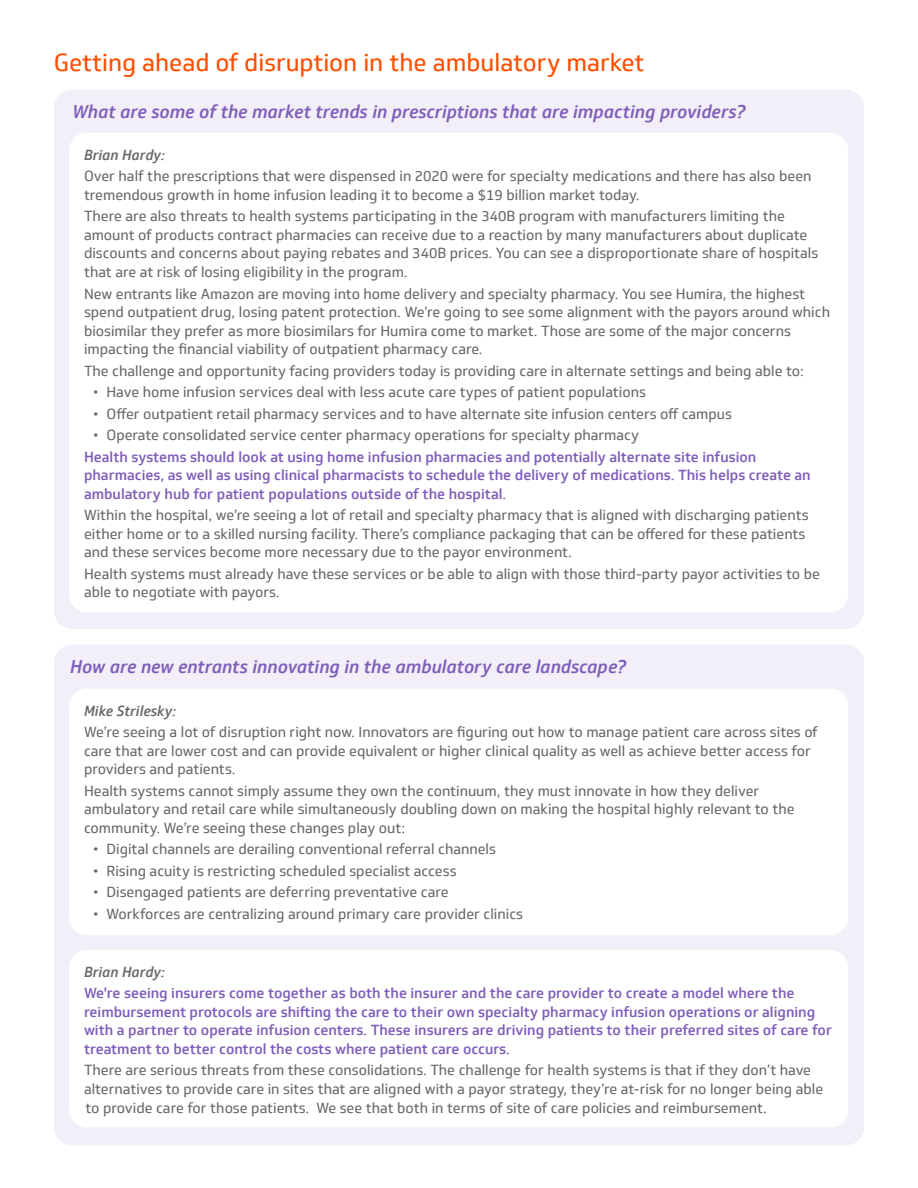
<style>
.page{position:relative;width:918px;height:1188px;background:#fff}
.page>*{position:absolute;margin:0;border:0;box-sizing:border-box;transform-origin:0 0}
.t1{font:24px "Soleto";color:#ff4e00}
.t2{font:italic 500 18px "Soleto";color:#7f5eba}
.t3{font:14.25px/18.5px "Soleto";color:#696969}
.t4{font:500 14.25px/18.6px "Soleto";color:#7f5eba}
.t5{font:italic 500 14.25px "Soleto";color:#696969}
</style>
<div class="page">
<div style="left:54px;top:90px;width:810px;height:539px;background:#f2eff8;border-radius:18px"></div>
<div style="left:54px;top:645px;width:810px;height:500px;background:#f2eff8;border-radius:18px"></div>
<div style="left:69px;top:133px;width:779px;height:479px;background:#fff;border-radius:18px"></div>
<div style="left:69px;top:688px;width:779px;height:247px;background:#fff;border-radius:18px"></div>
<div style="left:69px;top:950px;width:779px;height:178px;background:#fff;border-radius:18px"></div>
<h1 class="t1" style="left:54px;top:48px;width:592px">Getting ahead of disruption in the ambulatory market</h1>
<p class="t2" style="left:72px;top:101px;width:674px">What are some of the market trends in prescriptions that are impacting providers?</p>
<p class="t5" style="left:84px;top:146px;width:83px">Brian Hardy:</p>
<p class="t3" style="left:84px;top:167px;width:729px">Over half the prescriptions that were dispensed in 2020 were for specialty medications and there has also been tremendous growth in home infusion leading it to become a $19 billion market today.</p>
<p class="t3" style="left:84px;top:207px;width:736px">There are also threats to health systems participating in the 340B program with manufacturers limiting the amount of products contract pharmacies can receive due to a reaction by many manufacturers about duplicate discounts and concerns about paying rebates and 340B prices. You can see a disproportionate share of hospitals that are at risk of losing eligibility in the program.</p>
<p class="t3" style="left:84px;top:284px;width:748px">New entrants like Amazon are moving into home delivery and specialty pharmacy. You see Humira, the highest spend outpatient drug, losing patent protection. We’re going to see some alignment with the payors around which biosimilar they prefer as more biosimilars for Humira come to market. Those are some of the major concerns impacting the financial viability of outpatient pharmacy care.</p>
<p class="t3" style="left:84px;top:361px;width:722px">The challenge and opportunity facing providers today is providing care in alternate settings and being able to:</p>
<p class="t3" style="left:93px;top:383px;width:555px">• Have home infusion services deal with less acute care types of patient populations</p>
<p class="t3" style="left:93px;top:405px;width:641px">• Offer outpatient retail pharmacy services and to have alternate site infusion centers off campus</p>
<p class="t3" style="left:93px;top:426px;width:548px">• Operate consolidated service center pharmacy operations for specialty pharmacy</p>
<p class="t4" style="left:84px;top:448px;width:728px">Health systems should look at using home infusion pharmacies and potentially alternate site infusion pharmacies, as well as using clinical pharmacists to schedule the delivery of medications. This helps create an ambulatory hub for patient populations outside of the hospital.</p>
<p class="t3" style="left:84px;top:506px;width:726px">Within the hospital, we’re seeing a lot of retail and specialty pharmacy that is aligned with discharging patients either home or to a skilled nursing facility. There’s compliance packaging that can be offered for these patients and these services become more necessary due to the payor environment.</p>
<p class="t3" style="left:84px;top:565px;width:738px">Health systems must already have these services or be able to align with those third-party payor activities to be able to negotiate with payors.</p>
<p class="t2" style="left:70px;top:656px;width:558px">How are new entrants innovating in the ambulatory care landscape?</p>
<p class="t5" style="left:84px;top:702px;width:94px">Mike Strilesky:</p>
<p class="t3" style="left:84px;top:723px;width:735px">We’re seeing a lot of disruption right now. Innovators are figuring out how to manage patient care across sites of care that are lower cost and can provide equivalent or higher clinical quality as well as achieve better access for providers and patients.</p>
<p class="t3" style="left:84px;top:781px;width:712px">Health systems cannot simply assume they own the continuum, they must innovate in how they deliver ambulatory and retail care while simultaneously doubling down on making the hospital highly relevant to the community. We’re seeing these changes play out:</p>
<p class="t3" style="left:93px;top:840px;width:405px">• Digital channels are derailing conventional referral channels</p>
<p class="t3" style="left:93px;top:862px;width:365px">• Rising acuity is restricting scheduled specialist access</p>
<p class="t3" style="left:93px;top:883px;width:357px">• Disengaged patients are deferring preventative care</p>
<p class="t3" style="left:93px;top:905px;width:432px">• Workforces are centralizing around primary care provider clinics</p>
<p class="t5" style="left:84px;top:963px;width:83px">Brian Hardy:</p>
<p class="t4" style="left:84px;top:984px;width:750px">We're seeing insurers come together as both the insurer and the care provider to create a model where the reimbursement protocols are shifting the care to their own specialty pharmacy infusion operations or aligning with a partner to operate infusion centers. These insurers are driving patients to their preferred sites of care for treatment to better control the costs where patient care occurs.</p>
<p class="t3" style="left:84px;top:1061px;width:741px">There are serious threats from these consolidations. The challenge for health systems is that if they don’t have alternatives to provide care in sites that are aligned with a payor strategy, they’re at-risk for no longer being able to provide care for those patients. We see that both in terms of site of care policies and reimbursement.</p>
</div>
